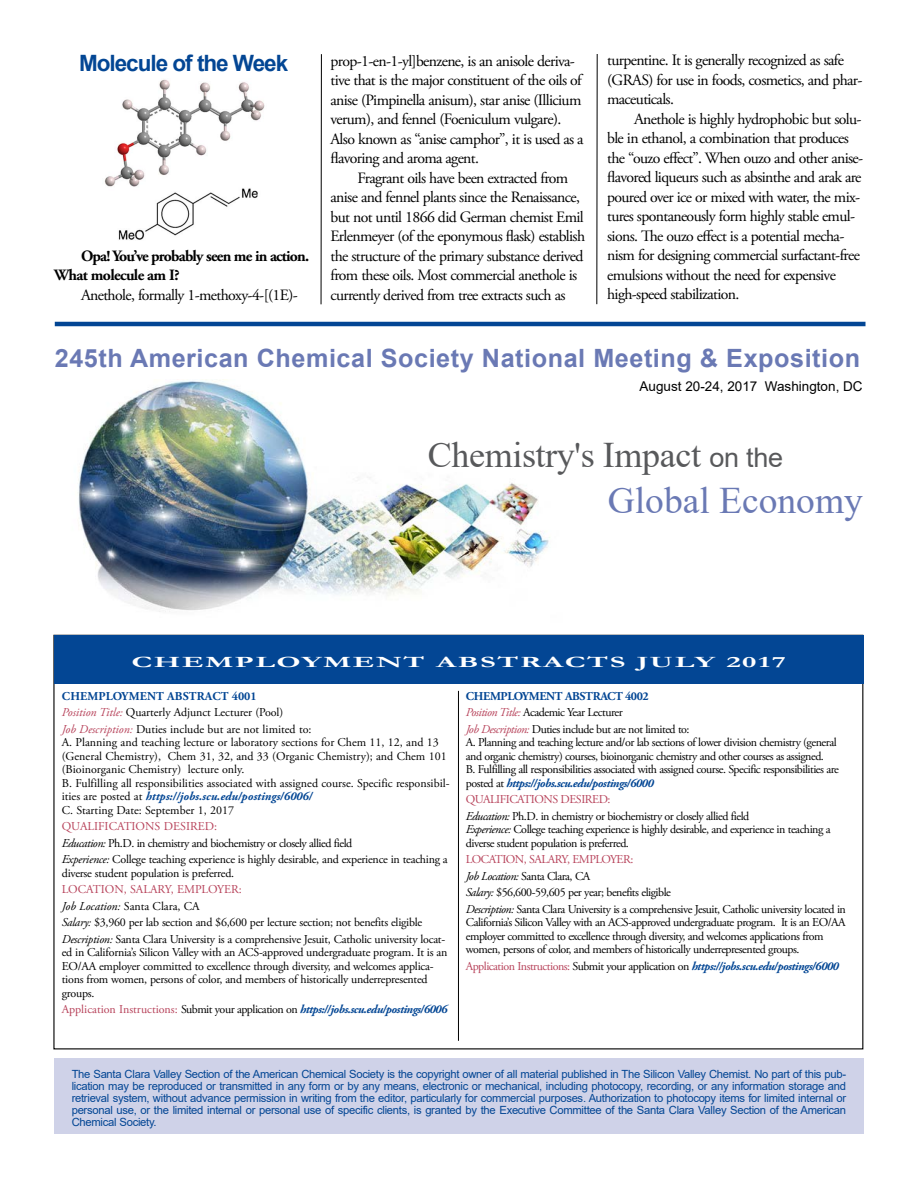
<style>
.page{position:relative;width:918px;height:1188px;background:#fff}
.page>*{position:absolute;margin:0;border:0;box-sizing:border-box;transform-origin:0 0}
.t1{font:37.5px "Times New Roman";color:#6a79b4}
.t2{font:36px "Times New Roman";letter-spacing:-.01em;color:#58595b}
.t3{font:700 25.2px "Arial";letter-spacing:.02em;color:#6a79b4}
.t4{font:700 22.5px "Arial";letter-spacing:-.045em;color:#034694}
.t5{font:15.75px/19.5px "Adobe Garamond Pro";letter-spacing:-.04em;color:#000}
.t6{font:700 15.75px/19.5px "Adobe Garamond Pro";letter-spacing:-.05em;color:#000}
.t7{font:700 15.75px "Garamond";letter-spacing:.05em;color:#fff;scale:1.95 1}
.t8{font:13.5px "Arial";color:#000}
.t9{font:12px/16.5px "Adobe Garamond Pro";letter-spacing:-.04em;color:#000}
.t10{font:12px/16.5px "Adobe Garamond Pro";letter-spacing:-.02em;color:#000}
.t11{font:12px/13.5px "Adobe Garamond Pro";color:#000}
.t12{font:italic 700 12px "Adobe Garamond Pro";letter-spacing:-.04em;color:#034694}
.t13{font:12px/16.5px "Adobe Garamond Pro";letter-spacing:-.005em;color:#000}
.t14{font:11.25px/12px "Arial";letter-spacing:-.025em;color:#034694;text-align:justify}
.s1{font-family:"Arial";font-size:27px}
.s2{font-weight:700;color:#034694}
.s3{font-style:italic;color:#b7425a}
.s4{font-weight:700;font-style:italic;color:#034694}
.s5{color:#b7425a}
.s6{font-style:italic}
.s7{font-weight:400;font-style:normal;color:#b7425a}
.s8{font-weight:400;font-style:normal;color:#000}
</style>
<div class="page">
<div style="left:54px;top:1058px;width:810px;height:76px;background:#cfd2e8"></div>
<div style="left:54px;top:635px;width:810px;height:49px;background:#034694"></div>
<hr style="left:458px;top:691px;width:1px;height:350px;background:#000">
<img style="left:78px;top:379px;width:472px;height:233px">
<img style="left:104px;top:79px;width:161px;height:161px">
<hr style="left:321px;top:54px;width:1px;height:250px;background:#000">
<hr style="left:597px;top:54px;width:1px;height:250px;background:#000">
<hr style="left:55px;top:322px;width:811px;height:4px;background:#034694">
<h3 class="t4" style="left:79px;top:47px;width:211px">Molecule of the Week</h3>
<h3 class="t6" style="left:54px;top:246px;width:257px;text-indent:27px">Opa! You’ve probably seen me in action.<br>What molecule am I?</h3>
<h3 class="t5" style="left:81px;top:285px;width:218px">Anethole, formally 1-methoxy-4-[(1E)-</h3>
<p class="t5" style="left:330px;top:51px;width:255px">prop-1-en-1-yl]benzene, is an anisole deriva&shy;tive that is the major constituent of the oils of anise (Pimpinella anisum), star anise (Illicium verum), and fennel (Foeniculum vulgare).<br>Also known as “anise camphor”, it is used as a flavoring and aroma agent.</p>
<p class="t5" style="left:330px;top:168px;width:256px;text-indent:27px">Fragrant oils have been extracted from anise and fennel plants since the Renaissance, but not until 1866 did German chemist Emil Erlenmeyer (of the eponymous flask) establish the structure of the primary substance derived from these oils. Most commercial anethole is currently derived from tree extracts such as</p>
<h3 class="t5" style="left:607px;top:51px;width:257px">turpentine. It is generally recognized as safe (GRAS) for use in foods, cosmetics, and phar&shy;maceuticals.</h3>
<p class="t5" style="left:607px;top:110px;width:258px;text-indent:27px">Anethole is highly hydrophobic but solu&shy;ble in ethanol, a combination that produces the “ouzo effect”. When ouzo and other anise&shy;flavored liqueurs such as absinthe and arak are poured over ice or mixed with water, the mix&shy;tures spontaneously form highly stable emul&shy;sions. The ouzo effect is a potential mecha&shy;nism for designing commercial surfactant-free emulsions without the need for expensive high-speed stabilization.</p>
<h3 class="t3" style="left:55px;top:341px;width:807px">245th American Chemical Society National Meeting &amp; Exposition</h3>
<p class="t8" style="left:640px;top:377px;width:225px">August 20-24, 2017 Washington, DC</p>
<h2 class="t2" style="left:428px;top:430px;width:357px">Chemistry's Impact <span class="s1">on the</span></h2>
<h1 class="t1" style="left:608px;top:474px;width:257px">Global Economy</h1>
<h3 class="t7" style="left:132px;top:651px;width:337px">CHEMPLOYMENT ABSTRACTS JULY 2017</h3>
<p class="t13" style="left:62px;top:688px;width:251px"><span class="s2">CHEMPLOYMENT ABSTRACT 4001<br></span><span class="s3">Position Title:</span> Quarterly Adjunct Lecturer (Pool)<br><span class="s3">Job Description:</span> Duties include but are not limited to:</p>
<p class="t11" style="left:62px;top:736px;width:389px">A. Planning and teaching lecture or laboratory sections for Chem 11, 12, and 13 (General Chemistry), Chem 31, 32, and 33 (Organic Chemistry); and Chem 101 (Bioinorganic Chemistry) lecture only.<br>B. Fulfilling all responsibilities associated with assigned course. Specific responsibil&shy;ities are posted at <span class="s4">https://jobs.scu.edu/postings/6006/<br></span>C. Starting Date: September 1, 2017</p>
<p class="t10" style="left:62px;top:819px;width:387px"><span class="s5">QUALIFICATIONS DESIRED:<br></span><span class="s6">Education:</span> Ph.D. in chemistry and biochemistry or closely allied field<br><span class="s6">Experience:</span> College teaching experience is highly desirable, and experience in teaching a</p>
<p class="t10" style="left:62px;top:865px;width:174px">diverse student population is preferred.</p>
<p class="t10" style="left:62px;top:882px;width:385px"><span class="s5">LOCATION, SALARY, EMPLOYER:<br></span><span class="s6">Job Location:</span> Santa Clara, CA<br><span class="s6">Salary:</span> $3,960 per lab section and $6,600 per lecture section; not benefits eligible <span class="s6">Description:</span> Santa Clara University is a comprehensive Jesuit, Catholic university locat-</p>
<p class="t10" style="left:62px;top:946px;width:387px;line-height:13.5px">ed in California’s Silicon Valley with an ACS-approved undergraduate program. It is an EO/AA employer committed to excellence through diversity, and welcomes applica&shy;tions from women, persons of color, and members of historically underrepresented groups.</p>
<p class="t12" style="left:62px;top:1003px;width:387px"><span class="s7">Application Instructions:</span> <span class="s8">Submit your application on</span> https://jobs.scu.edu/postings/6006</p>
<p class="t9" style="left:466px;top:688px;width:225px"><span class="s2">CHEMPLOYMENT ABSTRACT 4002<br></span><span class="s3">Position Title:</span> Academic Year Lecturer<br><span class="s3">Job Description:</span> Duties include but are not limited to:</p>
<p class="t9" style="left:466px;top:736px;width:375px;line-height:13.5px">A. Planning and teaching lecture and/or lab sections of lower division chemistry (general and organic chemistry) courses, bioinorganic chemistry and other courses as assigned.<br>B. Fulfilling all responsibilities associated with assigned course. Specific responsibilities are posted at <span class="s4">https://jobs.scu.edu/postings/6000</span></p>
<p class="t9" style="left:466px;top:792px;width:285px"><span class="s5">QUALIFICATIONS DESIRED:<br></span><span class="s6">Education:</span> Ph.D. in chemistry or biochemistry or closely allied field</p>
<p class="t9" style="left:466px;top:823px;width:366px;line-height:13.5px"><span class="s6">Experience:</span> College teaching experience is highly desirable, and experience in teaching a diverse student population is preferred.</p>
<p class="t9" style="left:466px;top:852px;width:382px"><span class="s5">LOCATION, SALARY, EMPLOYER:<br></span><span class="s6">Job Location:</span> Santa Clara, CA<br><span class="s6">Salary:</span> $56,600-59,605 per year; benefits eligible<br><span class="s6">Description:</span> Santa Clara University is a comprehensive Jesuit, Catholic university located in</p>
<p class="t9" style="left:466px;top:916px;width:381px;line-height:13.5px">California’s Silicon Valley with an ACS-approved undergraduate program. It is an EO/AA employer committed to excellence through diversity, and welcomes applications from women, persons of color, and members of historically underrepresented groups.</p>
<p class="t12" style="left:466px;top:959px;width:374px"><span class="s7">Application Instructions:</span> <span class="s8">Submit your application on</span> https://jobs.scu.edu/postings/6000</p>
<p class="t14" style="left:72px;top:1068px;width:776px">The Santa Clara Valley Section of the American Chemical Society is the copyright owner of all material published in The Silicon Valley Chemist. No part of this pub&shy;lication may be reproduced or transmitted in any form or by any means, electronic or mechanical, including photocopy, recording, or any information storage and retrieval system, without advance permission in writing from the editor, particularly for commercial purposes. Authorization to photocopy items for limited internal or personal use, or the limited internal or personal use of specific clients, is granted by the Executive Committee of the Santa Clara Valley Section of the American Chemical Society.</p>
</div>
